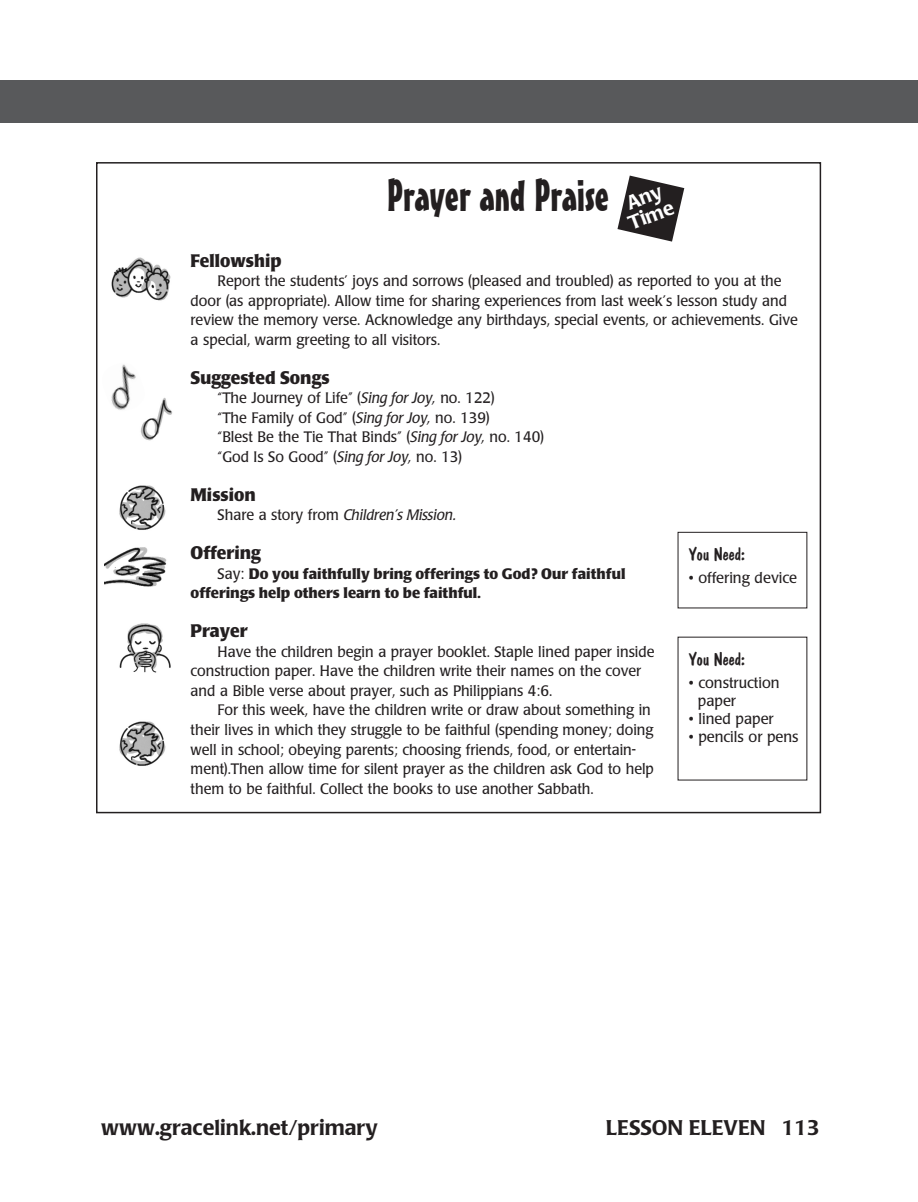
<style>
.page{position:relative;width:918px;height:1202px;background:#fff}
.page>*{position:absolute;margin:0;border:0;box-sizing:border-box;transform-origin:0 0}
.section_title{font:45px "Mister Earl BT";color:#231f20}
.t1{font:500 21px "Poppl Laudatio";color:#231f20}
.t2{font:500 19.5px/19.5px "Poppl Laudatio";color:#fff}
.subhead{font:700 18px "Poppl Laudatio";color:#231f20;scale:.95 1}
.You_Need_head{font:18px "Dom Casual D";color:#231f20}
.body{font:15px/19.5px "Poppl Laudatio";color:#231f20;scale:.95 1}
.body-2{font:700 15px/19.5px "Poppl Laudatio";color:#231f20}
.You_Need_items{font:15px/18px "Poppl Laudatio";color:#231f20}
.body-3{font:italic 15px "Poppl Laudatio";color:#231f20}
.s1{font-style:italic}
.s2{font-style:normal}
.s3{font-weight:400}
</style>
<div class="page">
<img style="left:119px;top:721px;width:47px;height:45px">
<div style="left:0;top:80px;width:27px;height:43px;background:#58595b"></div>
<img style="left:111px;top:257px;width:60px;height:44px">
<img style="left:111px;top:364px;width:25px;height:46px">
<img style="left:119px;top:485px;width:47px;height:45px">
<img style="left:105px;top:547px;width:62px;height:40px">
<img style="left:119px;top:623px;width:52px;height:50px">
<img style="left:140px;top:397px;width:33px;height:44px">
<div style="left:27px;top:80px;width:891px;height:43px;background:#58595b"></div>
<svg style="left:617px;top:176px;width:67px;height:66px"></svg>
<div style="left:678px;top:532px;width:129px;height:76px;border:1px solid #231f20"></div>
<p class="section_title" style="left:387px;top:168px;width:224px">Prayer and Praise</p>
<p class="t2" style="left:619px;top:196px;width:49px;rotate:-21deg">Any<br>Time</p>
<p class="subhead" style="left:191px;top:250px;width:97px">Fellowship</p>
<p class="body" style="left:191px;top:272px;width:641px;text-indent:27px">Report the students’ joys and sorrows (pleased and troubled) as reported to you at the door (as appropriate). Allow time for sharing experiences from last week’s lesson study and review the memory verse. Acknowledge any birthdays, special events, or achievements. Give a special, warm greeting to all visitors.</p>
<p class="subhead" style="left:191px;top:367px;width:148px">Suggested Songs</p>
<p class="body" style="left:218px;top:389px;width:293px">“The Journey of Life” (<span class="s1">Sing for Joy,</span> no. 122)</p>
<p class="body" style="left:218px;top:408px;width:288px">“The Family of God” (<span class="s1">Sing for Joy,</span> no. 139)</p>
<p class="body" style="left:218px;top:428px;width:345px">“Blest Be the Tie That Binds” (<span class="s1">Sing for Joy,</span> no. 140)</p>
<p class="body" style="left:218px;top:447px;width:259px">“God Is So Good” (<span class="s1">Sing for Joy,</span> no. 13)</p>
<p class="subhead" style="left:191px;top:484px;width:70px">Mission</p>
<p class="body-3" style="left:218px;top:507px;width:240px"><span class="s2">Share a story from</span> Children’s Mission.</p>
<p class="subhead" style="left:191px;top:543px;width:75px">Offering</p>
<p class="body-2" style="left:191px;top:564px;width:437px;text-indent:27px"><span class="s3">Say:</span> Do you faithfully bring offerings to God? Our faithful offerings help others learn to be faithful.</p>
<p class="subhead" style="left:191px;top:621px;width:61px">Prayer</p>
<p class="body" style="left:191px;top:642px;width:490px;text-indent:27px">Have the children begin a prayer booklet. Staple lined paper inside construction paper. Have the children write their names on the cover and a Bible verse about prayer, such as Philippians 4:6.</p>
<p class="body" style="left:191px;top:701px;width:489px;text-indent:27px">For this week, have the children write or draw about something in their lives in which they struggle to be faithful (spending money; doing well in school; obeying parents; choosing friends, food, or entertain&shy;ment).Then allow time for silent prayer as the children ask God to help them to be faithful. Collect the books to use another Sabbath.</p>
<p class="You_Need_head" style="left:689px;top:544px;width:58px">You Need:</p>
<p class="You_Need_items" style="left:689px;top:569px;width:110px">• offering device</p>
<p class="You_Need_head" style="left:689px;top:649px;width:58px">You Need:</p>
<p class="You_Need_items" style="left:698px;top:674px;width:83px;text-indent:-9px">• construction paper</p>
<p class="You_Need_items" style="left:689px;top:710px;width:86px">• lined paper</p>
<p class="You_Need_items" style="left:689px;top:728px;width:111px">• pencils or pens</p>
<p class="t1" style="left:101px;top:1115px;width:278px">www.gracelink.net/primary</p>
<p class="t1" style="left:606px;top:1115px;width:215px">LESSON ELEVEN 113</p>
</div>
